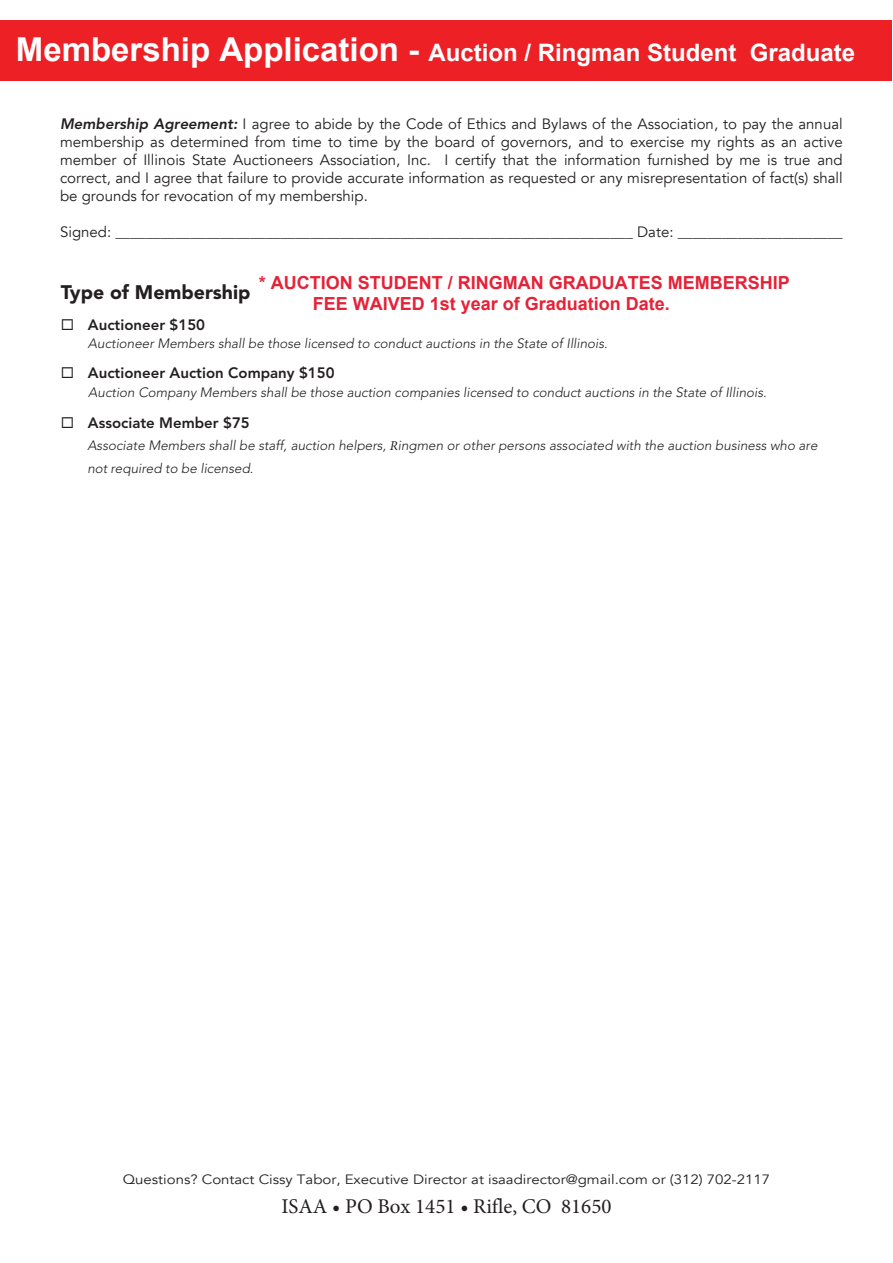
<style>
.page{position:relative;width:893px;height:1263px;background:#fff}
.page>*{position:absolute;margin:0;border:0;box-sizing:border-box;transform-origin:0 0}
.t1{font:700 24px "Arial";color:#fff}
.t2{font:21px "Minion Pro";color:#231f20}
.t3{font:900 19.5px "Avenir LT Std";color:#231f20}
.t4{font:700 18px/21.6px "Arial";color:#e52237}
.t5{font:15px/18px "Avenir";color:#231f20;text-align:justify}
.t6{font:800 15px "Avenir LT Std";color:#231f20}
.t7{font:italic 300 13.5px/22.2px "Avenir LT Std";color:#231f20}
.t8{font:13.5px "Avenir";color:#231f20;scale:1.11 1}
.s1{font-size:33px}
.s2{font-family:"Avenir LT Std";font-weight:800;font-style:italic}
.s3{font-family:"Minion Pro";font-weight:400}
</style>
<div class="page">
<div style="left:0;top:21px;width:892px;height:60px;background:#ed2026"></div>
<h1 class="t1" style="left:16px;top:37px;width:841px"><span class="s1">Membership Application -</span> Auction / Ringman Student Graduate</h1>
<p class="t5" style="left:60px;top:115px;width:784px"><span class="s2">Membership Agreement:</span> I agree to abide by the Code of Ethics and Bylaws of the Association, to pay the annual membership as determined from time to time by the board of governors, and to exercise my rights as an active member of Illinois State Auctioneers Association, Inc. I certify that the information furnished by me is true and correct, and I agree that failure to provide accurate information as requested or any misrepresentation of fact(s) shall be grounds for revocation of my membership.</p>
<p class="t5" style="left:60px;top:223px;width:784px">Signed: _____________________________________________________________________ Date: ______________________</p>
<p class="t4" style="left:313px;top:272px;width:479px;text-indent:-54px">* AUCTION STUDENT / RINGMAN GRADUATES MEMBERSHIP<br>FEE WAIVED 1st year of Graduation Date.</p>
<h3 class="t3" style="left:61px;top:280px;width:191px">Type of Membership</h3>
<p class="t6" style="left:61px;top:316px;width:146px">◻ Auctioneer $150</p>
<p class="t7" style="left:88px;top:333px;width:521px">Auctioneer Members shall be those licensed to conduct auctions in the State of Illinois.</p>
<p class="t6" style="left:88px;top:364px;width:248px">Auctioneer Auction Company $150</p>
<p class="t7" style="left:88px;top:381px;width:680px">Auction Company Members shall be those auction companies licensed to conduct auctions in the State of Illinois.</p>
<p class="t6" style="left:88px;top:414px;width:163px">Associate Member $75</p>
<p class="t7" style="left:87px;top:435px;width:732px">Associate Members shall be staff, auction helpers, <span class="s3">R</span>ingmen or other persons associated with the auction business who are not required to be licensed.</p>
<p class="t8" style="left:123px;top:1171px;width:585px">Questions? Contact Cissy Tabor, Executive Director at isaadirector@gmail.com or (312) 702-2117</p>
<h2 class="t2" style="left:281px;top:1192px;width:332px">ISAA • PO Box 1451 • Rifle, CO 81650</h2>
</div>
